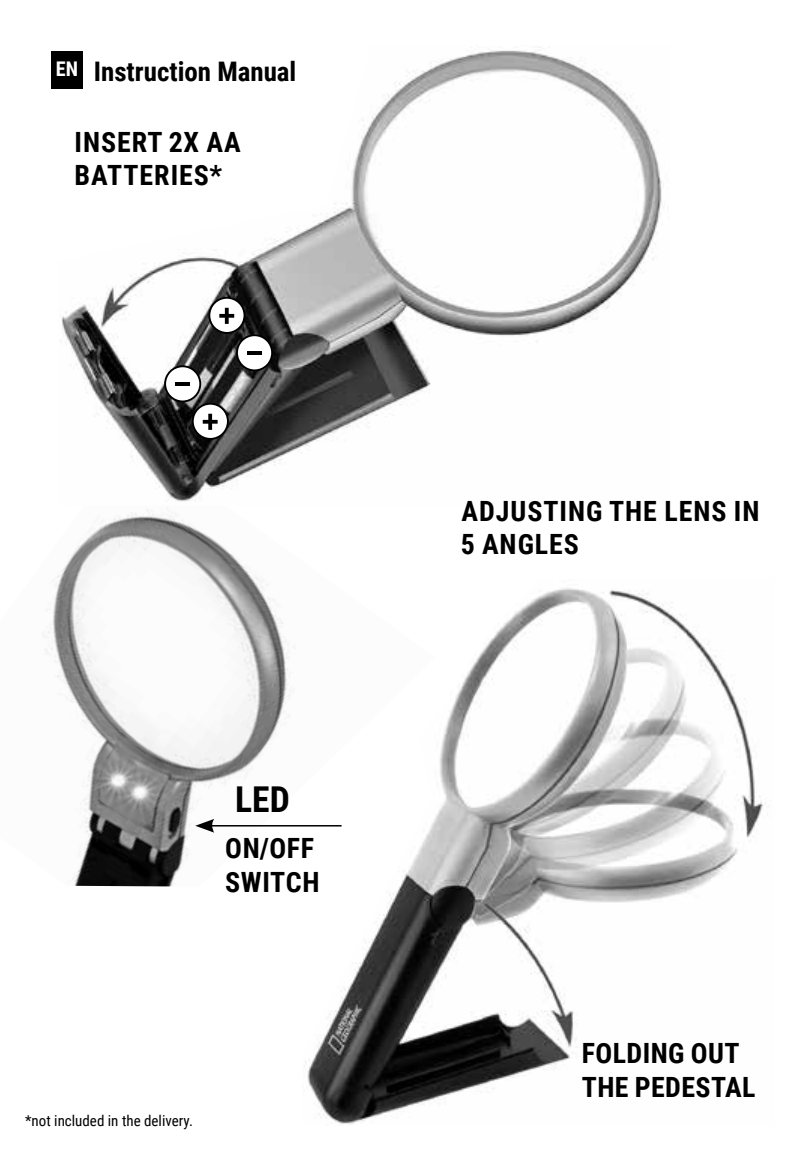
<style>
.page{position:relative;width:791px;height:1149px;background:#fff}
.page>*{position:absolute;margin:0;border:0;box-sizing:border-box;transform-origin:0 0}
.t1{font:700 35.7px "Roboto Condensed";color:#000}
.t2{font:700 27.9px/33.6px "Roboto Condensed";letter-spacing:.035em;color:#000}
.t3{font:700 27.9px/33.6px "Roboto Condensed";letter-spacing:.015em;color:#000}
.t4{font:700 27px "Roboto Condensed";color:#000}
.t5{font:15px "Roboto Condensed";color:#000}
</style>
<div class="page">
<img style="left:44px;top:509px;width:258px;height:377px">
<hr style="left:209px;top:824px;width:133px;height:2px;background:#000">
<svg style="left:195px;top:818px;width:19px;height:14px"></svg>
<img style="left:58px;top:50px;width:604px;height:452px">
<img style="left:302px;top:588px;width:464px;height:536px">
<div style="left:209px;top:298px;width:35px;height:35px;background:#fff;border-radius:50%"></div>
<div style="left:208px;top:297px;width:37px;height:37px;border:2px solid #000;border-radius:50%"></div>
<svg style="left:219px;top:308px;width:15px;height:16px"></svg>
<div style="left:165px;top:366px;width:35px;height:35px;background:#fff;border-radius:50%"></div>
<div style="left:164px;top:365px;width:37px;height:37px;border:2px solid #000;border-radius:50%"></div>
<svg style="left:187px;top:382px;width:3px;height:4px"></svg>
<div style="left:237px;top:335px;width:35px;height:35px;background:#fff;border-radius:50%"></div>
<div style="left:236px;top:334px;width:37px;height:37px;border:2px solid #000;border-radius:50%"></div>
<hr style="left:247px;top:351px;width:14px;height:4px;background:#000">
<div style="left:193px;top:403px;width:35px;height:36px;background:#fff;border-radius:50%"></div>
<div style="left:192px;top:402px;width:37px;height:38px;border:2px solid #000;border-radius:50%"></div>
<svg style="left:203px;top:413px;width:15px;height:17px"></svg>
<hr style="left:175px;top:382px;width:12px;height:4px;background:#000">
<div style="left:51px;top:51px;width:32px;height:37px;background:#000"></div>
<p class="t4" style="left:56px;top:52px;width:242px"><sup>EN</sup> Instruction Manual</p>
<p class="t2" style="left:74px;top:124px;width:168px">INSERT 2X AA<br>BATTERIES*</p>
<p class="t1" style="left:235px;top:774px;width:56px">LED</p>
<p class="t2" style="left:225px;top:830px;width:96px">ON/OFF<br>SWITCH</p>
<p class="t5" style="left:25px;top:1109px;width:169px">*not included in the delivery.</p>
<p class="t2" style="left:461px;top:493px;width:300px">ADJUSTING THE LENS IN<br>5 ANGLES</p>
<p class="t3" style="left:582px;top:1034px;width:175px">FOLDING OUT<br>THE PEDESTAL</p>
</div>
